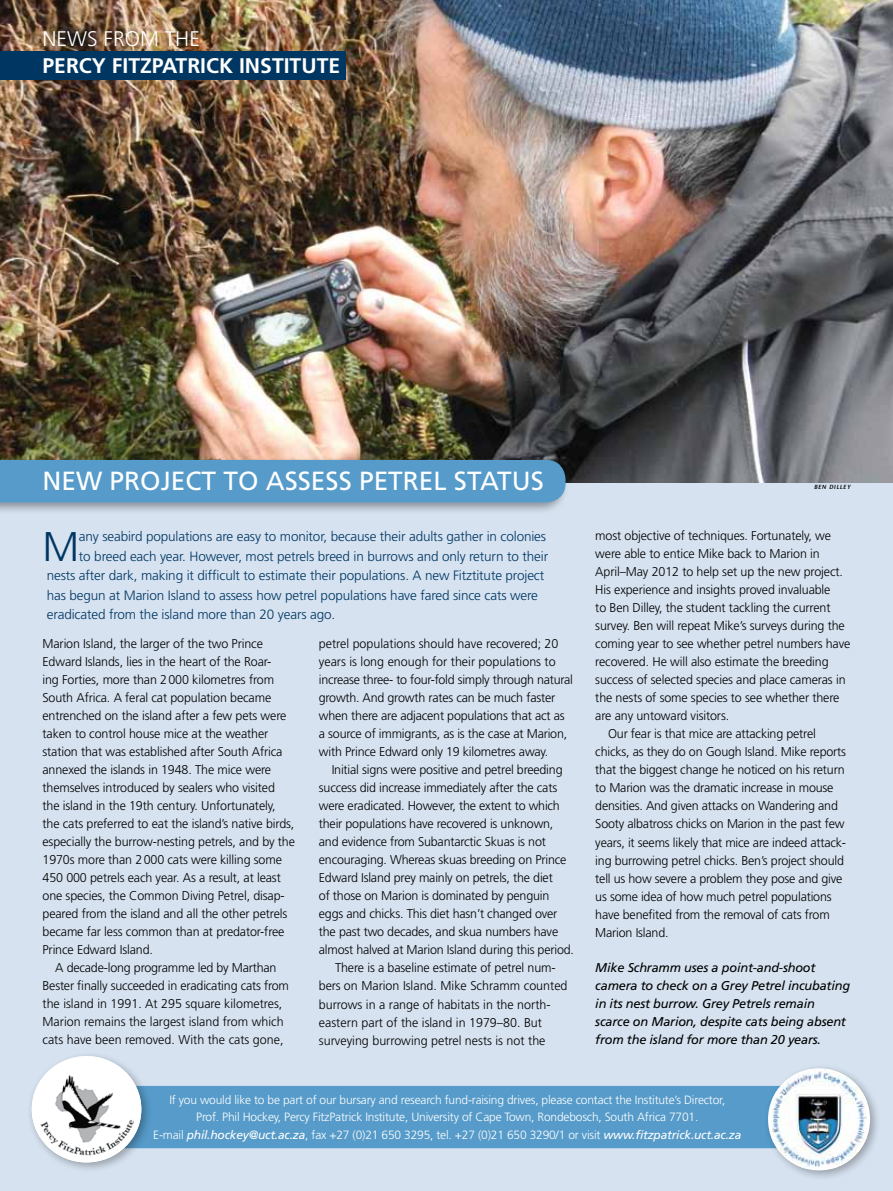
<style>
.page{position:relative;width:893px;height:1191px;background:#d6e2f0}
.page>*{position:absolute;margin:0;border:0;box-sizing:border-box;transform-origin:0 0}
.t1{font:300 41.4px "Frutiger";color:#003762}
.t2{font:26.25px "Frutiger";color:#fff}
.t3{font:700 21.15px "Frutiger";color:#fff}
.t4{font:300 21.15px "Frutiger";color:#fff}
.t5{font:300 13.5px "Frutiger";letter-spacing:-.01em;color:#003762}
.t6{font:300 12.75px/18px "Frutiger";letter-spacing:-.01em;color:#000}
.t7{font:italic 12.75px/18px "Frutiger";letter-spacing:-.015em;color:#000}
.t8{font:300 12px/17.2px "Frutiger";letter-spacing:-.015em;color:#fff;text-align:center}
.t9{font:italic 600 6px "Stone Sans";letter-spacing:.1em;color:#000}
.s1{font-weight:400;font-style:italic}
</style>
<div class="page">
<img style="left:0;top:0;width:893px;height:483px">
<div style="left:43px;top:1085px;width:808px;height:63px;background:#569bc9;border-radius:18px"></div>
<div style="left:0;top:51px;width:345px;height:29px;background:#003762"></div>
<div style="left:763px;top:1063px;width:118px;height:118px;background:#000;opacity:.3"></div>
<div style="left:768px;top:1068px;width:102px;height:102px;background:#fff;border-radius:50%"></div>
<img style="left:772px;top:1069px;width:95px;height:99px">
<div style="left:27px;top:1050px;width:125px;height:123px;background:#000;opacity:.3"></div>
<img style="left:32px;top:1056px;width:109px;height:106px">
<div style="left:0;top:456px;width:569px;height:59px;background:#000;opacity:.35"></div>
<div style="left:0;top:460px;width:566px;height:42px;background:#569bc9"></div>
<h3 class="t4" style="left:43px;top:27px;width:28px">news</h3>
<h3 class="t4" style="left:104px;top:27px;width:14px">from</h3>
<h3 class="t4" style="left:165px;top:27px;width:13px">the</h3>
<h3 class="t3" style="left:43px;top:53px;width:299px">PERCY FITZPATRICK INSTITUTE</h3>
<h2 class="t2" style="left:43px;top:466px;width:503px">NEW PROJECT TO ASSESS PETREL STATUS</h2>
<h1 class="t1" style="left:43px;top:523px;width:38px">M</h1>
<p class="t5" style="left:79px;top:529px;width:469px">any seabird populations are easy to monitor, because their adults gather in colonies</p>
<p class="t5" style="left:79px;top:548px;width:471px">to breed each year. However, most petrels breed in burrows and only return to their</p>
<p class="t5" style="left:47px;top:567px;width:499px">nests after dark, making it difficult to estimate their populations. A new Fitztitute project</p>
<p class="t5" style="left:47px;top:587px;width:493px">has begun at Marion Island to assess how petrel populations have fared since cats were</p>
<p class="t5" style="left:47px;top:606px;width:290px">eradicated from the island more than 20 years ago.</p>
<p class="t6" style="left:43px;top:635px;width:254px">Marion Island, the larger of the two Prince Edward Islands, lies in the heart of the Roar-<br>ing Forties, more than 2000 kilometres from South Africa. A feral cat population became entrenched on the island after a few pets were taken to control house mice at the weather station that was established after South Africa annexed the islands in 1948. The mice were themselves introduced by sealers who visited the island in the 19th century. Unfortunately, the cats preferred to eat the island’s native birds, especially the burrow-nesting petrels, and by the 1970s more than 2000 cats were killing some 450 000 petrels each year. As a result, at least one species, the Common Diving Petrel, disap&shy;peared from the island and all the other petrels became far less common than at predator-free Prince Edward Island.</p>
<p class="t6" style="left:43px;top:959px;width:248px;text-align:center">A decade-long programme led by Marthan Bester finally succeeded in eradicating cats from the island in 1991. At 295 square kilometres, Marion remains the largest island from which cats have been removed. With the cats gone,</p>
<p class="t6" style="left:319px;top:635px;width:256px">petrel populations should have recovered; 20 years is long enough for their populations to increase three- to four-fold simply through natural growth. And growth rates can be much faster when there are adjacent populations that act as a source of immigrants, as is the case at Marion, with Prince Edward only 19 kilometres away.</p>
<p class="t6" style="left:332px;top:761px;width:232px">Initial signs were positive and petrel breeding</p>
<p class="t6" style="left:319px;top:779px;width:240px">success did increase immediately after the cats</p>
<p class="t6" style="left:319px;top:797px;width:242px">were eradicated. However, the extent to which</p>
<p class="t6" style="left:319px;top:815px;width:236px">their populations have recovered is unknown,</p>
<p class="t6" style="left:319px;top:833px;width:229px">and evidence from Subantarctic Skuas is not</p>
<p class="t6" style="left:319px;top:851px;width:249px">encouraging. Whereas skuas breeding on Prince</p>
<p class="t6" style="left:319px;top:869px;width:235px">Edward Island prey mainly on petrels, the diet</p>
<p class="t6" style="left:319px;top:887px;width:232px">of those on Marion is dominated by penguin</p>
<p class="t6" style="left:319px;top:905px;width:240px">eggs and chicks. This diet hasn’t changed over</p>
<p class="t6" style="left:319px;top:923px;width:241px">the past two decades, and skua numbers have</p>
<p class="t6" style="left:319px;top:941px;width:257px">almost halved at Marion Island during this period.</p>
<p class="t6" style="left:335px;top:959px;width:222px">There is a baseline estimate of petrel num-</p>
<p class="t6" style="left:319px;top:977px;width:250px">bers on Marion Island. Mike Schramm counted</p>
<p class="t6" style="left:319px;top:995px;width:233px">burrows in a range of habitats in the north-</p>
<p class="t6" style="left:319px;top:1013px;width:225px">eastern part of the island in 1979–80. But</p>
<p class="t6" style="left:319px;top:1031px;width:228px">surveying burrowing petrel nests is not the</p>
<p class="t9" style="left:814px;top:483px;width:38px">BEN DILLEY</p>
<p class="t6" style="left:595px;top:527px;width:237px">most objective of techniques. Fortunately, we</p>
<p class="t6" style="left:595px;top:545px;width:226px">were able to entice Mike back to Marion in</p>
<p class="t6" style="left:595px;top:563px;width:249px">April–May 2012 to help set up the new project.</p>
<p class="t6" style="left:595px;top:581px;width:237px">His experience and insights proved invaluable</p>
<p class="t6" style="left:595px;top:599px;width:237px">to Ben Dilley, the student tackling the current</p>
<p class="t6" style="left:595px;top:617px;width:251px">survey. Ben will repeat Mike’s surveys during the</p>
<p class="t6" style="left:595px;top:635px;width:257px">coming year to see whether petrel numbers have</p>
<p class="t6" style="left:595px;top:653px;width:235px">recovered. He will also estimate the breeding</p>
<p class="t6" style="left:595px;top:671px;width:252px">success of selected species and place cameras in</p>
<p class="t6" style="left:595px;top:689px;width:246px">the nests of some species to see whether there</p>
<p class="t6" style="left:595px;top:707px;width:135px">are any untoward visitors.</p>
<p class="t6" style="left:608px;top:725px;width:209px">Our fear is that mice are attacking petrel</p>
<p class="t6" style="left:595px;top:743px;width:252px">chicks, as they do on Gough Island. Mike reports</p>
<p class="t6" style="left:595px;top:761px;width:251px">that the biggest change he noticed on his return</p>
<p class="t6" style="left:595px;top:779px;width:240px">to Marion was the dramatic increase in mouse</p>
<p class="t6" style="left:595px;top:797px;width:244px">densities. And given attacks on Wandering and</p>
<p class="t6" style="left:595px;top:815px;width:251px">Sooty albatross chicks on Marion in the past few</p>
<p class="t6" style="left:595px;top:833px;width:252px">years, it seems likely that mice are indeed attack-</p>
<p class="t6" style="left:595px;top:851px;width:250px">ing burrowing petrel chicks. Ben’s project should</p>
<p class="t6" style="left:595px;top:869px;width:249px">tell us how severe a problem they pose and give</p>
<p class="t6" style="left:595px;top:887px;width:238px">us some idea of how much petrel populations</p>
<p class="t6" style="left:595px;top:905px;width:236px">have benefited from the removal of cats from</p>
<p class="t6" style="left:595px;top:923px;width:75px">Marion Island.</p>
<p class="t7" style="left:595px;top:958px;width:256px">Mike Schramm uses a point-and-shoot camera to check on a Grey Petrel incubating in its nest burrow. Grey Petrels remain scarce on Marion, despite cats being absent from the island for more than 20 years.</p>
<p class="t8" style="left:153px;top:1091px;width:590px">If you would like to be part of our bursary and research fund-raising drives, please contact the Institute’s Director,<br>Prof. Phil Hockey, Percy FitzPatrick Institute, University of Cape Town, Rondebosch, South Africa 7701.<br>E-mail <span class="s1">phil.hockey@uct.ac.za</span>, fax +27 (0)21 650 3295, tel. +27 (0)21 650 3290/1 or visit <span class="s1">www.fitzpatrick.uct.ac.za</span></p>
</div>
